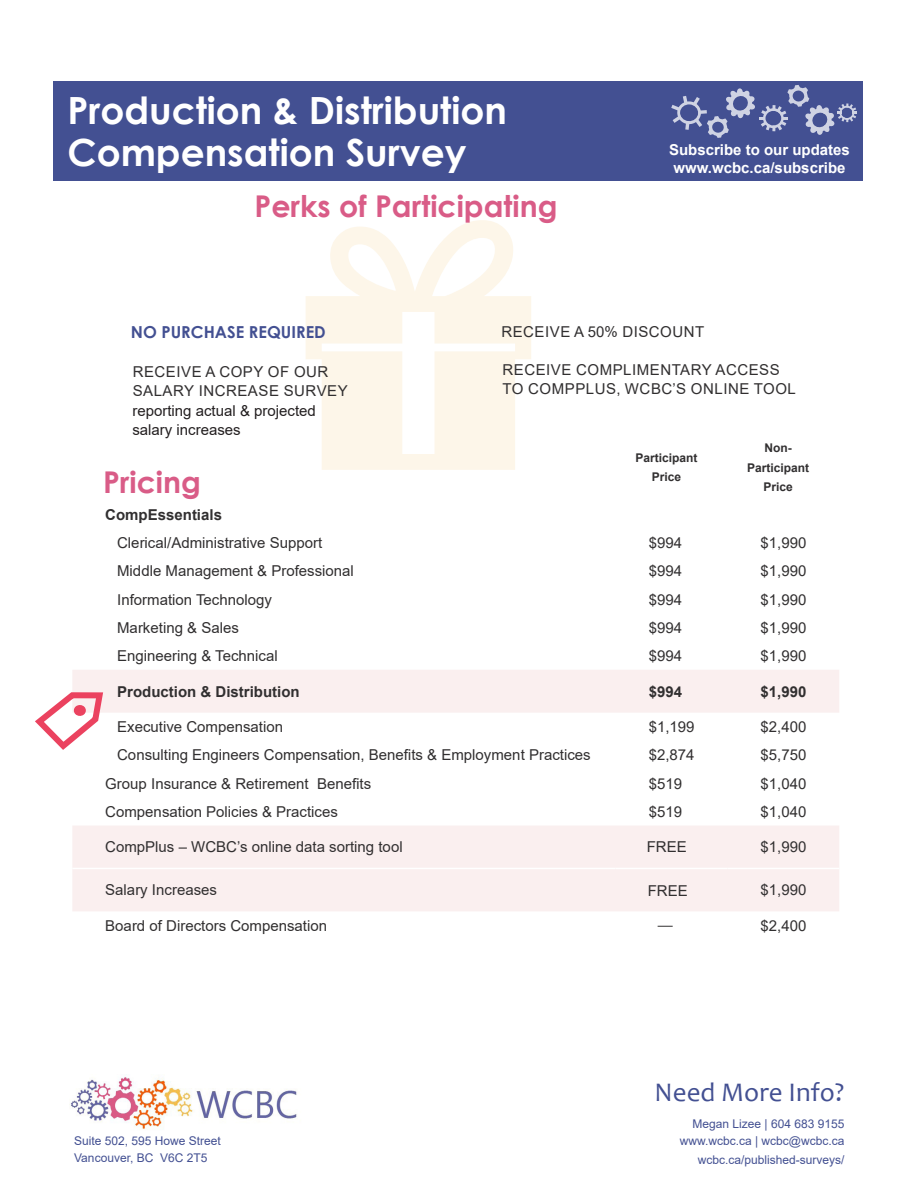
<style>
.page{position:relative;width:918px;height:1188px;background:#fff}
.page>*{position:absolute;margin:0;border:0;box-sizing:border-box;transform-origin:0 0}
.t1{font:700 37.5px/42px "Century Gothic";color:#fff}
.Subheading{font:700 30px "Century Gothic";color:#d95c87}
.t2{font:27px "Candara";color:#435092}
.Subheading__pink{font:700 16.5px "Century Gothic";color:#435092}
.t3{font:15px "Arial";color:#312f30}
.t4{font:15px/19.5px "Arial";color:#231f20}
.t5{font:15px/19.5px "Arial";letter-spacing:.035em;color:#312f30}
.t6{font:700 15px "Arial";color:#312f30}
.t7{font:700 15px/18px "Arial";color:#fff}
.t8{font:15px "Candara";color:#312f30}
.t9{font:12px/16.5px "Arial";color:#435092}
.t10{font:700 12px/19.5px "Arial";color:#312f30;text-align:center}
.s1{color:#312f30}
</style>
<div class="page">
<img style="left:71px;top:1077px;width:226px;height:53px">
<div style="left:53px;top:81px;width:809px;height:99px;background:#435092"></div>
<svg style="left:671px;top:85px;width:186px;height:53px"></svg>
<svg style="left:72px;top:670px;width:767px;height:241px;fill:#faefef"></svg>
<hr style="left:72px;top:868px;width:544px;height:1px;background:#fff">
<hr style="left:616px;top:868px;width:112px;height:1px;background:#fff">
<hr style="left:728px;top:868px;width:111px;height:1px;background:#fff">
<svg style="left:306px;top:220px;width:225px;height:250px;fill:#fdf6e9"></svg>
<svg style="left:35px;top:688px;width:72px;height:66px"></svg>
<h1 class="t1" style="left:67px;top:88px;width:441px">Production &amp; Distribution<br>Compensation Survey</h1>
<p class="Subheading" style="left:255px;top:184px;width:304px">Perks of Participating</p>
<p class="t7" style="left:669px;top:140px;width:182px">Subscribe to our updates www.wcbc.ca/subscribe</p>
<p class="Subheading__pink" style="left:131px;top:320px;width:197px">NO PURCHASE REQUIRED</p>
<p class="t4" style="left:132px;top:362px;width:217px"><span class="s1">RECEIVE A COPY OF OUR<br>SALARY INCREASE SURVEY </span>reporting actual &amp; projected salary increases</p>
<p class="Subheading" style="left:103px;top:459px;width:99px">Pricing</p>
<p class="t5" style="left:501px;top:321px;width:204px">RECEIVE A 50% DISCOUNT</p>
<p class="t5" style="left:502px;top:360px;width:295px">RECEIVE COMPLIMENTARY ACCESS<br>TO COMPPLUS, WCBC’S ONLINE TOOL</p>
<p class="t10" style="left:635px;top:448px;width:64px">Participant<br>Price</p>
<p class="t10" style="left:747px;top:438px;width:64px">Non-<br>Participant<br>Price</p>
<p class="t6" style="left:105px;top:504px;width:118px">CompEssentials</p>
<p class="t3" style="left:117px;top:533px;width:207px">Clerical/Administrative Support</p>
<p class="t3" style="left:649px;top:533px;width:35px">$994</p>
<p class="t3" style="left:761px;top:533px;width:47px">$1,990</p>
<p class="t3" style="left:117px;top:561px;width:238px">Middle Management &amp; Professional</p>
<p class="t3" style="left:649px;top:561px;width:35px">$994</p>
<p class="t3" style="left:761px;top:561px;width:47px">$1,990</p>
<p class="t3" style="left:117px;top:589px;width:156px">Information Technology</p>
<p class="t3" style="left:649px;top:589px;width:35px">$994</p>
<p class="t3" style="left:761px;top:589px;width:47px">$1,990</p>
<p class="t3" style="left:117px;top:617px;width:123px">Marketing &amp; Sales</p>
<p class="t3" style="left:649px;top:617px;width:35px">$994</p>
<p class="t3" style="left:761px;top:617px;width:47px">$1,990</p>
<p class="t3" style="left:117px;top:645px;width:162px">Engineering &amp; Technical</p>
<p class="t3" style="left:649px;top:645px;width:35px">$994</p>
<p class="t3" style="left:761px;top:645px;width:47px">$1,990</p>
<p class="t6" style="left:117px;top:681px;width:184px">Production &amp; Distribution</p>
<p class="t6" style="left:649px;top:681px;width:35px">$994</p>
<p class="t6" style="left:761px;top:681px;width:47px">$1,990</p>
<p class="t3" style="left:117px;top:717px;width:167px">Executive Compensation</p>
<p class="t3" style="left:649px;top:717px;width:47px">$1,199</p>
<p class="t3" style="left:761px;top:717px;width:47px">$2,400</p>
<p class="t3" style="left:117px;top:745px;width:475px">Consulting Engineers Compensation, Benefits &amp; Employment Practices</p>
<p class="t3" style="left:649px;top:745px;width:47px">$2,874</p>
<p class="t3" style="left:761px;top:745px;width:47px">$5,750</p>
<p class="t3" style="left:105px;top:773px;width:267px">Group Insurance &amp; Retirement Benefits</p>
<p class="t3" style="left:649px;top:773px;width:35px">$519</p>
<p class="t3" style="left:761px;top:773px;width:47px">$1,040</p>
<p class="t3" style="left:105px;top:801px;width:234px">Compensation Policies &amp; Practices</p>
<p class="t3" style="left:649px;top:801px;width:35px">$519</p>
<p class="t3" style="left:761px;top:801px;width:47px">$1,040</p>
<p class="t3" style="left:105px;top:837px;width:299px">CompPlus – WCBC’s online data sorting tool</p>
<p class="t3" style="left:647px;top:837px;width:42px">FREE</p>
<p class="t3" style="left:761px;top:837px;width:47px">$1,990</p>
<p class="t3" style="left:105px;top:880px;width:113px">Salary Increases</p>
<p class="t3" style="left:648px;top:881px;width:42px">FREE</p>
<p class="t3" style="left:761px;top:880px;width:47px">$1,990</p>
<p class="t3" style="left:105px;top:915px;width:223px">Board of Directors Compensation</p>
<p class="t8" style="left:658px;top:916px;width:16px">—</p>
<p class="t3" style="left:761px;top:915px;width:47px">$2,400</p>
<p class="t9" style="left:74px;top:1133px;width:148px">Suite 502, 595 Howe Street<br>Vancouver, BC V6C 2T5</p>
<h3 class="t2" style="left:655px;top:1075px;width:191px">Need More Info?</h3>
<p class="t9" style="left:680px;top:1116px;width:166px;text-align:right">Megan Lizee | 604 683 9155 www.wcbc.ca | wcbc@wcbc.ca</p>
<p class="t9" style="left:698px;top:1152px;width:148px">wcbc.ca/published-surveys/</p>
</div>
